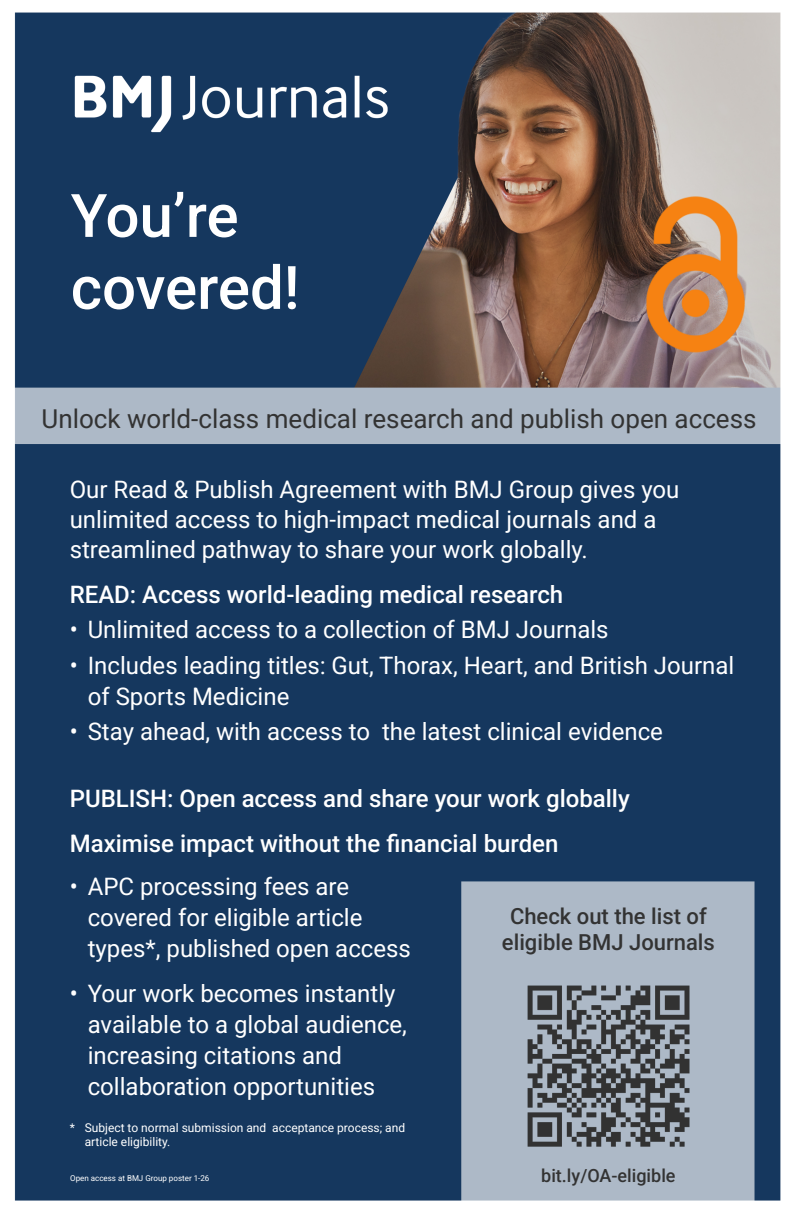
<style>
.page{position:relative;width:792px;height:1224px;background:#fff}
.page>*{position:absolute;margin:0;border:0;box-sizing:border-box;transform-origin:0 0}
.t1{font:500 60px/72px "Roboto";letter-spacing:-.005em;color:#fff}
.t2{font:26px "Roboto";color:#333}
.t3{font:24px/31px "Roboto";color:#fff}
.t4{font:500 24px "Roboto";color:#fff}
.t5{font:500 22px/26.4px "Roboto";color:#333;text-align:center}
.t6{font:500 18px "Roboto";color:#333}
.t7{font:12px/14.4px "Roboto";color:#fff}
.t8{font:8px "Roboto";color:#fff}
</style>
<div class="page">
<img style="left:14px;top:12px;width:767px;height:1189px">
<img style="left:508px;top:966px;width:200px;height:200px">
<p class="t1" style="left:71px;top:177px;width:230px">You’re covered!</p>
<p class="t2" style="left:42px;top:400px;width:717px">Unlock world-class medical research and publish open access</p>
<p class="t3" style="left:70px;top:474px;width:611px;line-height:30px">Our Read &amp; Publish Agreement with BMJ Group gives you unlimited access to high-impact medical journals and a streamlined pathway to share your work globally.</p>
<p class="t4" style="left:70px;top:578px;width:495px">READ: Access world-leading medical research</p>
<p class="t3" style="left:70px;top:614px;width:540px">• Unlimited access to a collection of BMJ Journals</p>
<p class="t3" style="left:88px;top:649px;width:648px;text-indent:-18px">• Includes leading titles: Gut, Thorax, Heart, and British Journal of Sports Medicine</p>
<p class="t3" style="left:70px;top:716px;width:595px">• Stay ahead, with access to the latest clinical evidence</p>
<p class="t4" style="left:70px;top:782px;width:562px">PUBLISH: Open access and share your work globally</p>
<p class="t4" style="left:70px;top:827px;width:490px">Maximise impact without the financial burden</p>
<p class="t3" style="left:88px;top:870px;width:325px;text-indent:-18px">• APC processing fees are covered for eligible article types*, published open access</p>
<p class="t3" style="left:88px;top:977px;width:321px;text-indent:-18px">• Your work becomes instantly available to a global audience, increasing citations and collaboration opportunities</p>
<p class="t7" style="left:85px;top:1120px;width:322px;text-indent:-15px">* Subject to normal submission and acceptance process; and article eligibility.</p>
<p class="t5" style="left:502px;top:902px;width:214px">Check out the list of eligible BMJ Journals</p>
<p class="t8" style="left:70px;top:1172px;width:141px">Open access at BMJ Group poster 1-26</p>
<p class="t6" style="left:541px;top:1163px;width:136px">bit.ly/OA-eligible</p>
</div>
